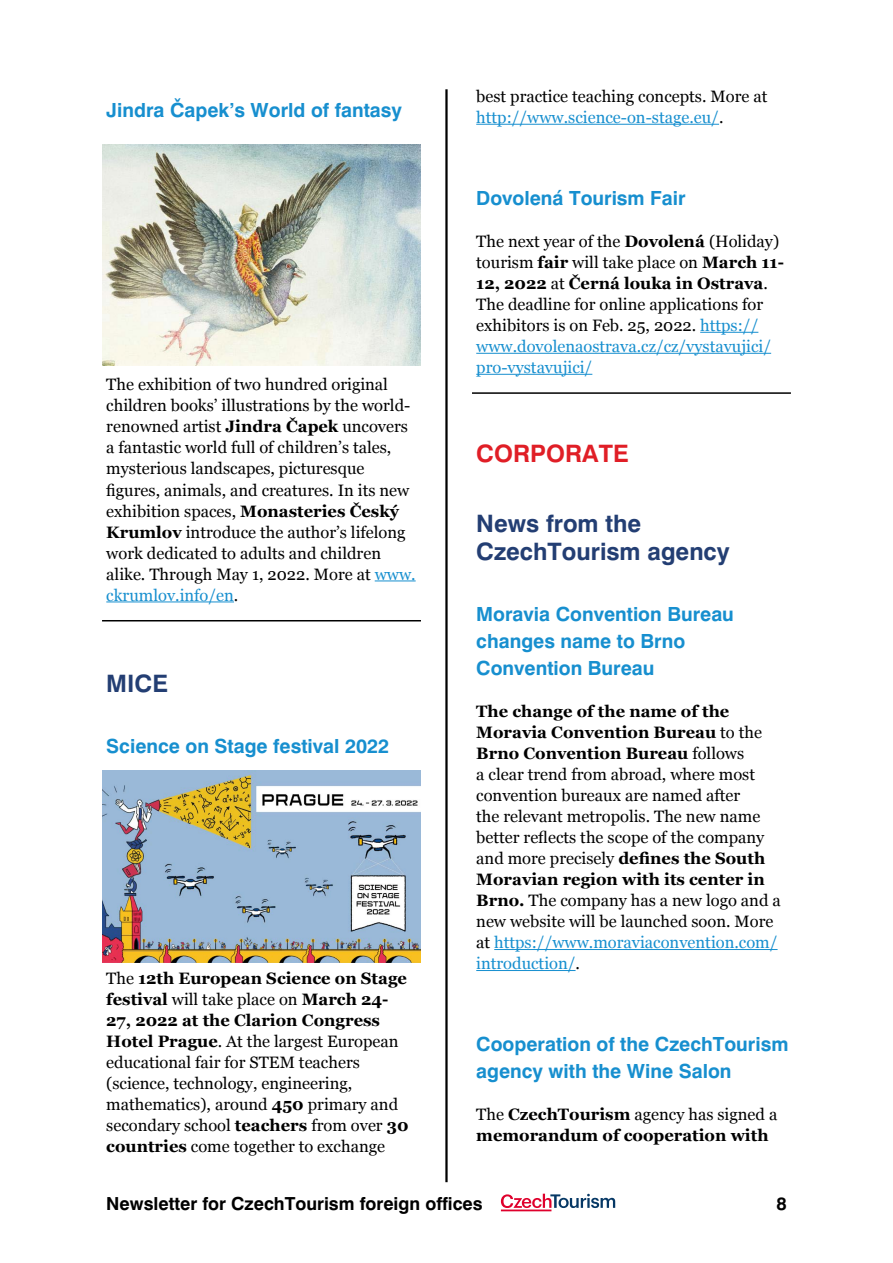
<style>
.page{position:relative;width:893px;height:1263px;background:#fff}
.page>*{position:absolute;margin:0;border:0;box-sizing:border-box;transform-origin:0 0}
.t1{font:700 24px/27.6px "Swiss 721 BTCE";color:#233e73}
.t2{font:700 24px "Swiss 721 BTCE";color:#e01e26}
.t3{font:700 19.5px/27px "Swiss 721 BTCE";color:#178fcf}
.t4{font:700 18px "Swiss 721 BTCE";color:#000}
.t5{font:16.5px/21px "Georgia";color:#000}
.t6{font:700 16.5px/21px "Georgia";color:#000}
.s1{font-weight:700}
.s2{color:#178fcf}
.s3{font-weight:400}
</style>
<div class="page">
<hr style="left:445px;top:89px;width:3px;height:1093px;background:#000">
<svg style="left:501px;top:1194px;width:114px;height:17px"></svg>
<hr style="left:375px;top:580px;width:41px;height:1px;background:#178fcf">
<hr style="left:106px;top:601px;width:128px;height:1px;background:#178fcf">
<hr style="left:102px;top:620px;width:319px;height:1px;background:#000">
<hr style="left:476px;top:124px;width:243px;height:1px;background:#178fcf">
<hr style="left:700px;top:332px;width:58px;height:1px;background:#178fcf">
<hr style="left:476px;top:353px;width:295px;height:1px;background:#178fcf">
<hr style="left:476px;top:374px;width:116px;height:1px;background:#178fcf">
<hr style="left:472px;top:392px;width:319px;height:2px;background:#000">
<hr style="left:494px;top:949px;width:284px;height:1px;background:#178fcf">
<hr style="left:476px;top:970px;width:100px;height:1px;background:#178fcf">
<img style="left:102px;top:145px;width:319px;height:221px">
<img style="left:102px;top:771px;width:319px;height:191px">
<p class="t3" style="left:106px;top:97px;width:297px">Jindra Čapek’s World of fantasy</p>
<p class="t5" style="left:106px;top:375px;width:311px">The exhibition of two hundred original children books’ illustrations by the world&shy;renowned artist <span class="s1">Jindra Čapek</span> uncovers a fantastic world full of children’s tales, mysterious landscapes, picturesque figures, animals, and creatures. In its new exhibition spaces, <span class="s1">Monasteries Český Krumlov</span> introduce the author’s lifelong work dedicated to adults and children alike. Through May 1, 2022. More at <span class="s2">www. ckrumlov.info/en</span>.</p>
<h1 class="t1" style="left:106px;top:669px;width:63px">MICE</h1>
<p class="t3" style="left:106px;top:732px;width:284px">Science on Stage festival 2022</p>
<p class="t5" style="left:106px;top:968px;width:304px">The <span class="s1">12th European Science on Stage festival</span> will take place on <span class="s1">March 24- 27, 2022 at the Clarion Congress Hotel Prague</span>. At the largest European educational fair for STEM teachers (science, technology, engineering, mathematics), around <span class="s1">450</span> primary and secondary school <span class="s1">teachers</span> from over <span class="s1">30 countries</span> come together to exchange</p>
<p class="t5" style="left:476px;top:86px;width:293px">best practice teaching concepts. More at <span class="s2">http://www.science-on-stage.eu/</span>.</p>
<p class="t3" style="left:476px;top:184px;width:211px">Dovolená Tourism Fair</p>
<p class="t5" style="left:476px;top:231px;width:309px">The next year of the <span class="s1">Dovolená</span> (Holiday) tourism <span class="s1">fair</span> will take place on <span class="s1">March 11- 12, 2022</span> at <span class="s1">Černá louka in Ostrava</span>.<br>The deadline for online applications for exhibitors is on Feb. 25, 2022. <span class="s2">https:// www.dovolenaostrava.cz/cz/vystavujici/ pro-vystavujici/</span></p>
<h1 class="t2" style="left:476px;top:438px;width:154px">CORPORATE</h1>
<h1 class="t1" style="left:476px;top:510px;width:255px">News from the<br>CzechTourism agency</h1>
<p class="t3" style="left:476px;top:601px;width:259px">Moravia Convention Bureau changes name to Brno<br>Convention Bureau</p>
<p class="t5" style="left:476px;top:701px;width:306px"><span class="s1">The change of the name of the Moravia Convention Bureau</span> to the <span class="s1">Brno Convention Bureau</span> follows<br>a clear trend from abroad, where most convention bureaux are named after<br>the relevant metropolis. The new name better reflects the scope of the company and more precisely <span class="s1">defines the South Moravian region with its center in Brno.</span> The company has a new logo and a new website will be launched soon. More at <span class="s2">https://www.moraviaconvention.com/ introduction/</span>.</p>
<p class="t3" style="left:476px;top:1031px;width:314px">Cooperation of the CzechTourism agency with the Wine Salon</p>
<p class="t6" style="left:476px;top:1104px;width:303px"><span class="s3">The</span> CzechTourism <span class="s3">agency has signed a </span>memorandum of cooperation with</p>
<p class="t4" style="left:106px;top:1191px;width:378px">Newsletter for CzechTourism foreign offices</p>
<p class="t4" style="left:776px;top:1191px;width:12px">8</p>
</div>
